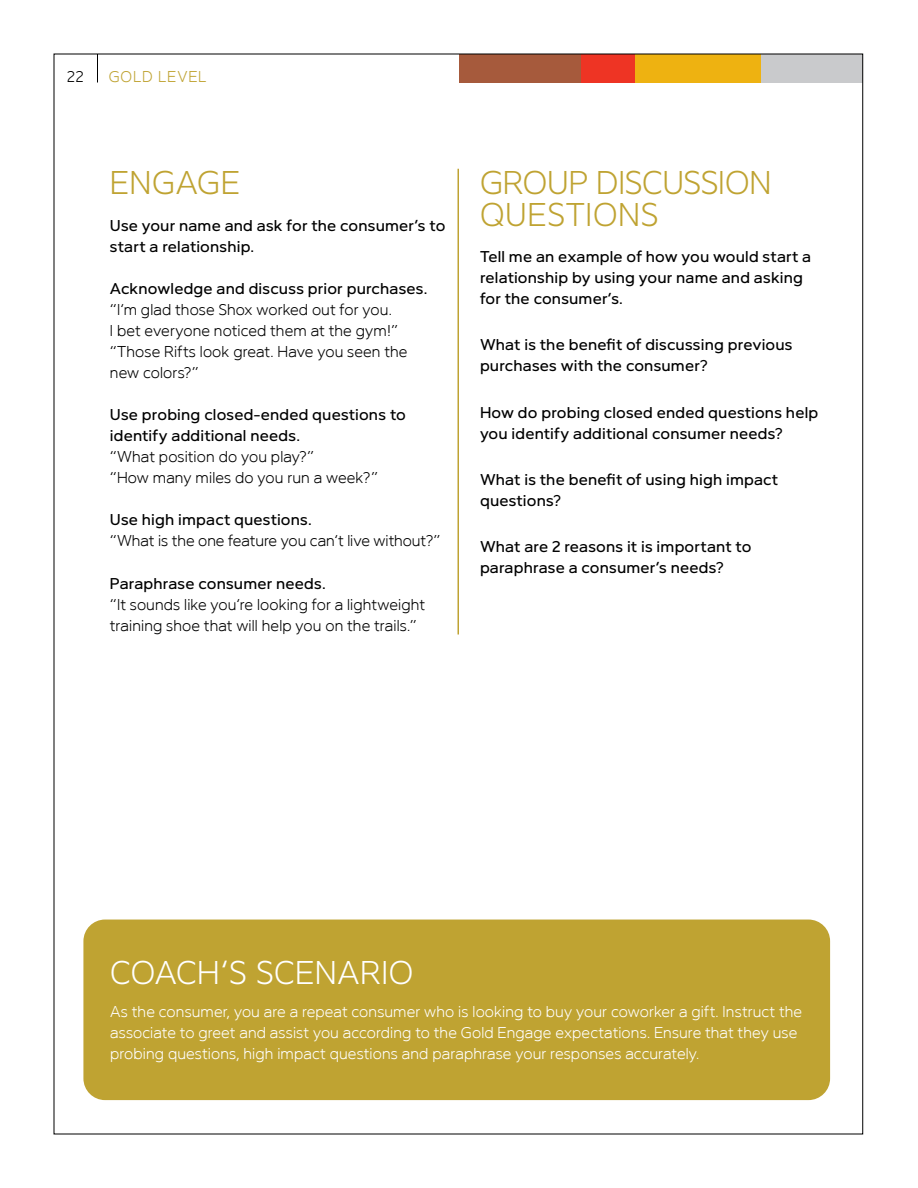
<style>
.page{position:relative;width:918px;height:1188px;background:#fff}
.page>*{position:absolute;margin:0;border:0;box-sizing:border-box;transform-origin:0 0}
.t1{font:300 31.5px/31.5px "Victory Neue";color:#bfa332}
.t2{font:300 31.5px "Victory Neue";letter-spacing:.005em;color:#fff}
.t3{font:15px/21px "Victory Neue";letter-spacing:.01em;color:#000}
.t4{font:300 15px/21px "Victory Neue";letter-spacing:.005em;color:#000}
.t5{font:300 15px/21px "Victory Neue";letter-spacing:.01em;color:#fff}
.t6{font:300 15px "Victory Neue";letter-spacing:.055em;color:#bfa332}
</style>
<div class="page">
<div style="left:459px;top:54px;width:122px;height:28px;background:#a65a3c"></div>
<div style="left:581px;top:54px;width:56px;height:28px;background:#ee3424"></div>
<div style="left:635px;top:54px;width:129px;height:28px;background:#eeb211"></div>
<div style="left:761px;top:54px;width:102px;height:28px;background:#c9cacc"></div>
<svg style="left:97px;top:56px;width:1px;height:26px"></svg>
<div style="left:83px;top:920px;width:747px;height:180px;background:#bfa332;border-radius:22px"></div>
<hr style="left:458px;top:169px;width:1px;height:465px;background:#bfa332">
<p class="t4" style="left:67px;top:66px;width:18px">22</p>
<p class="t6" style="left:109px;top:68px;width:99px">GOLD LEVEL</p>
<h1 class="t1" style="left:110px;top:168px;width:132px">ENGAGE</h1>
<p class="t3" style="left:110px;top:215px;width:337px">Use your name and ask for the consumer’s to start a relationship.</p>
<p class="t3" style="left:110px;top:278px;width:319px">Acknowledge and discuss prior purchases.</p>
<p class="t4" style="left:110px;top:299px;width:299px">“I’m glad those Shox worked out for you.<br>I bet everyone noticed them at the gym!” “Those Rifts look great. Have you seen the new colors?”</p>
<p class="t3" style="left:110px;top:404px;width:298px">Use probing closed-ended questions to identify additional needs.</p>
<p class="t4" style="left:110px;top:446px;width:270px">“What position do you play?”<br>“How many miles do you run a week?”</p>
<p class="t3" style="left:110px;top:509px;width:204px">Use high impact questions.</p>
<p class="t4" style="left:110px;top:531px;width:332px">“What is the one feature you can’t live without?”</p>
<p class="t3" style="left:110px;top:573px;width:217px">Paraphrase consumer needs.</p>
<p class="t4" style="left:110px;top:594px;width:317px">“It sounds like you’re looking for a lightweight training shoe that will help you on the trails.”</p>
<h1 class="t1" style="left:480px;top:168px;width:293px">GROUP DISCUSSION<br>QUESTIONS</h1>
<p class="t3" style="left:480px;top:246px;width:333px">Tell me an example of how you would start a relationship by using your name and asking for the consumer’s.</p>
<p class="t3" style="left:480px;top:334px;width:314px">What is the benefit of discussing previous purchases with the consumer?</p>
<p class="t3" style="left:480px;top:402px;width:340px">How do probing closed ended questions help you identify additional consumer needs?</p>
<p class="t3" style="left:480px;top:469px;width:300px">What is the benefit of using high impact questions?</p>
<p class="t3" style="left:480px;top:536px;width:273px">What are 2 reasons it is important to paraphrase a consumer’s needs?</p>
<h1 class="t2" style="left:110px;top:955px;width:305px">COACH’S SCENARIO</h1>
<p class="t5" style="left:110px;top:1001px;width:694px">As the consumer, you are a repeat consumer who is looking to buy your coworker a gift. Instruct the associate to greet and assist you according to the Gold Engage expectations. Ensure that they use probing questions, high impact questions and paraphrase your responses accurately.</p>
</div>
